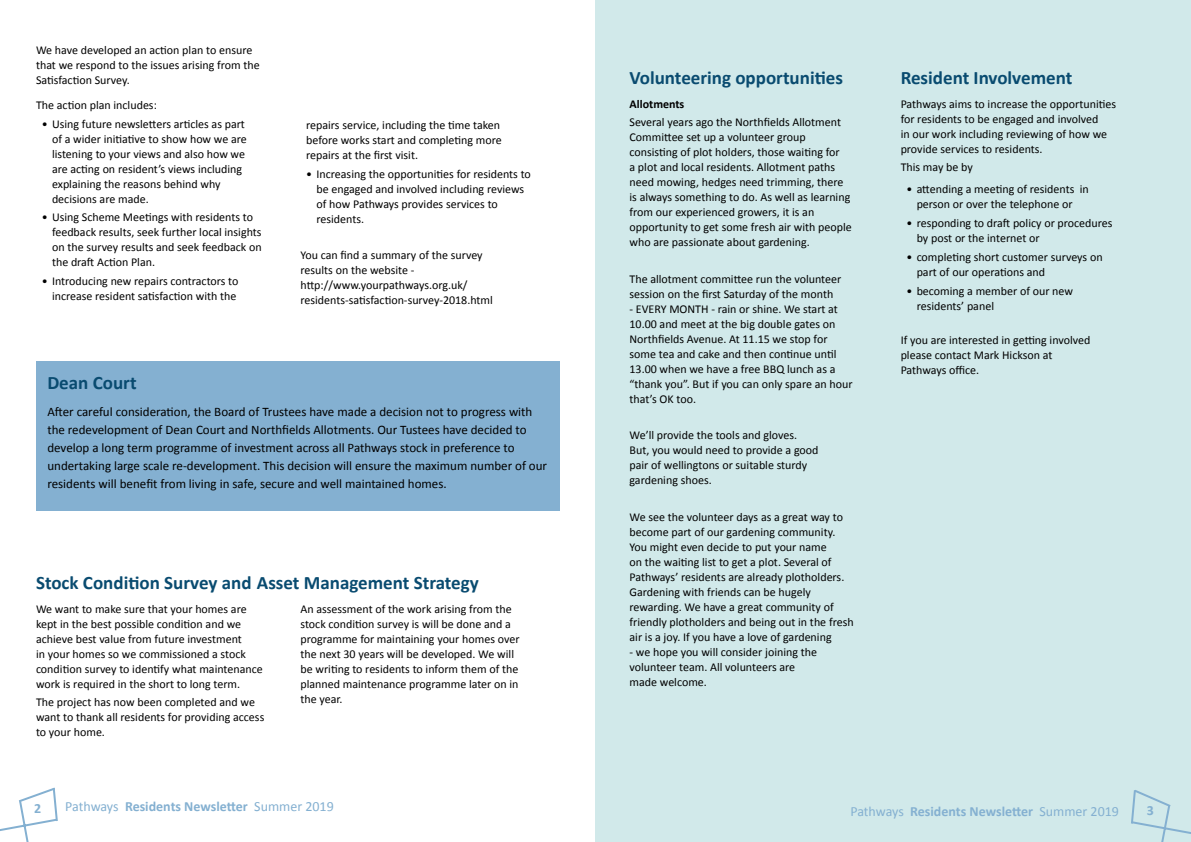
<style>
.page{position:relative;width:1191px;height:842px;background:#fff}
.page>*{position:absolute;margin:0;border:0;box-sizing:border-box;transform-origin:0 0}
.t1{font:700 19px "Calibri";color:#094b70}
.t2{font:700 14px "Calibri";color:#84b0d1}
.t3{font:13px/18px "Calibri";color:#000}
.t4{font:12px/15px "Calibri";color:#000}
.t5{font:700 12px "Calibri";color:#000}
.s1{font-weight:400}
</style>
<div class="page">
<svg style="left:0;top:787px;width:58px;height:55px"></svg>
<div style="left:36px;top:361px;width:523px;height:150px;background:#84b0d1"></div>
<div style="left:595px;top:0;width:596px;height:842px;background:#d1e9ea"></div>
<svg style="left:1131px;top:790px;width:60px;height:52px"></svg>
<p class="t4" style="left:36px;top:42px;width:225px">We have developed an action plan to ensure that we respond to the issues arising from the<br>Satisfaction Survey.</p>
<p class="t4" style="left:36px;top:97px;width:122px">The action plan includes:</p>
<p class="t4" style="left:52px;top:116px;width:196px;text-indent:-10px">• Using future newsletters articles as part of a wider initiative to show how we are listening to your views and also how we are acting on resident’s views including explaining the reasons behind why decisions are made.</p>
<p class="t4" style="left:52px;top:210px;width:211px;text-indent:-10px">• Using Scheme Meetings with residents to feedback results, seek further local insights on the survey results and seek feedback on the draft Action Plan.</p>
<p class="t4" style="left:42px;top:274px;width:198px;text-align:right">• Introducing new repairs contractors to increase resident satisfaction with the</p>
<p class="t4" style="left:306px;top:117px;width:197px">repairs service, including the time taken before works start and completing more repairs at the first visit.</p>
<p class="t4" style="left:316px;top:166px;width:216px;text-indent:-10px">• Increasing the opportunities for residents to be engaged and involved including reviews of how Pathways provides services to residents.</p>
<p class="t4" style="left:300px;top:248px;width:194px">You can find a summary of the survey results on the website - http://www.yourpathways.org.uk/ residents-satisfaction-survey-2018.html</p>
<h1 class="t1" style="left:47px;top:371px;width:91px">Dean Court</h1>
<p class="t3" style="left:47px;top:403px;width:501px">After careful consideration, the Board of Trustees have made a decision not to progress with the redevelopment of Dean Court and Northfields Allotments. Our Tustees have decided to develop a long term programme of investment across all Pathways stock in preference to undertaking large scale re-development. This decision will ensure the maximum number of our residents will benefit from living in safe, secure and well maintained homes.</p>
<h1 class="t1" style="left:36px;top:571px;width:444px">Stock Condition Survey and Asset Management Strategy</h1>
<p class="t4" style="left:36px;top:602px;width:228px">We want to make sure that your homes are kept in the best possible condition and we achieve best value from future investment<br>in your homes so we commissioned a stock condition survey to identify what maintenance work is required in the short to long term.</p>
<p class="t4" style="left:36px;top:695px;width:230px">The project has now been completed and we want to thank all residents for providing access to your home.</p>
<p class="t4" style="left:300px;top:602px;width:220px">An assessment of the work arising from the stock condition survey is will be done and a programme for maintaining your homes over the next 30 years will be developed. We will be writing to residents to inform them of the planned maintenance programme later on in the year.</p>
<h1 class="t1" style="left:629px;top:66px;width:215px">Volunteering opportunities</h1>
<p class="t5" style="left:629px;top:96px;width:56px">Allotments</p>
<p class="t4" style="left:629px;top:115px;width:224px">Several years ago the Northfields Allotment Committee set up a volunteer group consisting of plot holders, those waiting for<br>a plot and local residents. Allotment paths need mowing, hedges need trimming, there is always something to do. As well as learning from our experienced growers, it is an opportunity to get some fresh air with people who are passionate about gardening.</p>
<p class="t4" style="left:629px;top:271px;width:213px">The allotment committee run the volunteer session on the first Saturday of the month</p>
<p class="t4" style="left:629px;top:301px;width:225px">- EVERY MONTH - rain or shine. We start at 10.00 and meet at the big double gates on Northfields Avenue. At 11.15 we stop for some tea and cake and then continue until 13.00 when we have a free BBQ lunch as a “thank you”. But if you can only spare an hour that’s OK too.</p>
<p class="t4" style="left:629px;top:428px;width:190px">We’ll provide the tools and gloves.<br>But, you would need to provide a good pair of wellingtons or suitable sturdy gardening shoes.</p>
<p class="t4" style="left:629px;top:509px;width:226px">We see the volunteer days as a great way to become part of our gardening community.<br>You might even decide to put your name<br>on the waiting list to get a plot. Several of Pathways’ residents are already plotholders.<br>Gardening with friends can be hugely rewarding. We have a great community of friendly plotholders and being out in the fresh air is a joy. If you have a love of gardening</p>
<p class="t4" style="left:629px;top:644px;width:189px">- we hope you will consider joining the volunteer team. All volunteers are made welcome.</p>
<h1 class="t1" style="left:900px;top:66px;width:173px">Resident Involvement</h1>
<p class="t4" style="left:900px;top:97px;width:217px">Pathways aims to increase the opportunities for residents to be engaged and involved<br>in our work including reviewing of how we provide services to residents.</p>
<p class="t4" style="left:900px;top:160px;width:74px">This may be by</p>
<p class="t4" style="left:906px;top:182px;width:184px;text-align:center">• attending a meeting of residents in person or over the telephone or</p>
<p class="t4" style="left:916px;top:216px;width:197px;text-indent:-10px">• responding to draft policy or procedures by post or the internet or</p>
<p class="t4" style="left:916px;top:250px;width:187px;text-indent:-10px">• completing short customer surveys on part of our operations and</p>
<p class="t4" style="left:916px;top:284px;width:158px;text-indent:-10px">• becoming a member of our new residents’ panel</p>
<p class="t4" style="left:900px;top:332px;width:191px">If you are interested in getting involved please contact Mark Hickson at<br>Pathways office.</p>
<p class="t2" style="left:34px;top:799px;width:9px">2</p>
<p class="t2" style="left:65px;top:798px;width:270px"><span class="s1">Pathways</span> Residents Newsletter <span class="s1">Summer 2019</span></p>
<p class="t2" style="left:1146px;top:802px;width:9px">3</p>
<p class="t2" style="left:850px;top:803px;width:270px"><span class="s1">Pathways</span> Residents Newsletter <span class="s1">Summer 2019</span></p>
</div>
